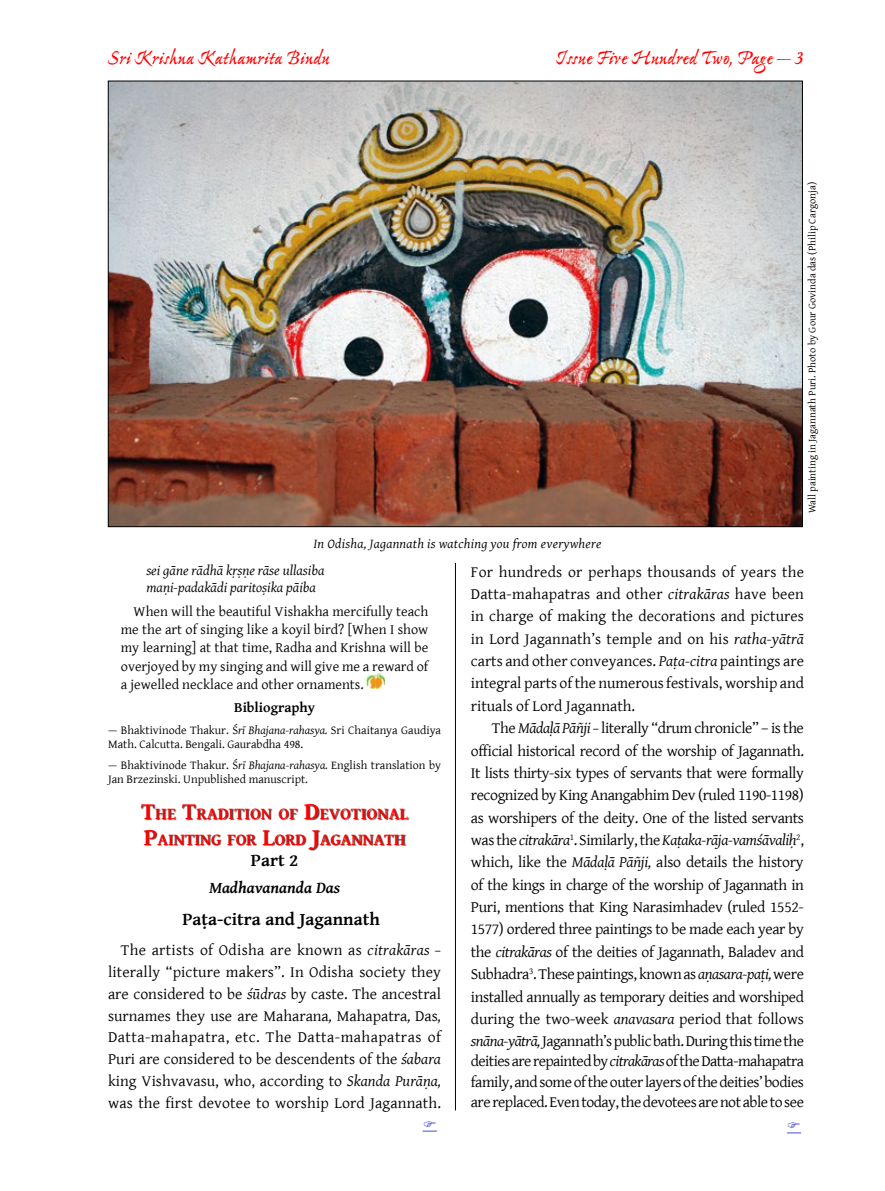
<style>
.page{position:relative;width:885px;height:1191px;background:#fff}
.page>*{position:absolute;margin:0;border:0;box-sizing:border-box;transform-origin:0 0}
.t1{font:700 21px "Ex Ponto Pro";letter-spacing:-.01em;color:#ff0200}
.t2{font:700 18px "Gentium Basic";color:#000}
.t3{font:700 16.8px/25.5px "Gentium Basic";letter-spacing:.005em;color:#ff0200}
.t4{font:italic 700 16.5px "Gentium Basic";color:#000}
.t5{font:15.75px/22px "Gentium Basic";letter-spacing:-.005em;color:#000;text-align:justify}
.t6{font:14.25px/18.3px "Gentium Basic";color:#000;text-align:justify}
.t7{font:italic 14.25px/16.8px "Gentium Basic";color:#000}
.t8{font:700 14.25px "Gentium Basic";color:#000}
.t9{font:italic 13.5px "Gentium Basic";letter-spacing:.02em;color:#000}
.t10{font:12px/14.4px "Gentium Basic";color:#000}
.t11{font:10.5px "Gentium Basic";color:#000}
.s1{font-style:italic}
.s2{font-size:24px}
</style>
<div class="page">
<hr style="left:455px;top:563px;width:1px;height:547px;background:#000">
<img style="left:367px;top:673px;width:18px;height:16px">
<div style="left:141px;top:805px;width:268px;height:46px;background:#000;opacity:.75"></div>
<img style="left:110px;top:83px;width:690px;height:442px">
<svg style="left:422px;top:1130px;width:15px;height:1px"></svg>
<svg style="left:787px;top:1132px;width:14px;height:1px"></svg>
<h1 class="t1" style="left:108px;top:45px;width:223px">Sri Krishna Kathamrita Bindu</h1>
<h1 class="t1" style="left:555px;top:45px;width:250px">Issue Five Hundred Two, Page — 3</h1>
<p class="t11" style="left:804px;top:513px;width:333px;rotate:-90deg">Wall painting in Jagannath Puri. Photo by Gour Govinda das (Philip Cargonja)</p>
<p class="t9" style="left:313px;top:533px;width:289px">In Odisha, Jagannath is watching you from everywhere</p>
<p class="t7" style="left:146px;top:562px;width:180px">sei gāne rādhā kṛṣṇe rāse ullasiba maṇi-padakādi paritoṣika pāiba</p>
<p class="t6" style="left:121px;top:601px;width:309px;text-indent:13px">When will the beautiful Vishakha mercifully teach me the art of singing like a koyil bird? [When I show my learning] at that time, Radha and Krishna will be overjoyed by my singing and will give me a reward of a jewelled necklace and other ornaments.</p>
<p class="t8" style="left:234px;top:696px;width:82px">Bibliography</p>
<p class="t10" style="left:108px;top:722px;width:334px">— Bhaktivinode Thakur. Ś<span class="s1">rī Bhajana-rahasya.</span> Sri Chaitanya Gaudiya<br>Math. Calcutta. Bengali. Gaurabdha 498.</p>
<p class="t10" style="left:108px;top:757px;width:334px">— Bhaktivinode Thakur. Ś<span class="s1">rī Bhajana-rahasya.</span> English translation by<br>Jan Brzezinski. Unpublished manuscript.</p>
<p class="t5" style="left:471px;top:560px;width:334px">For hundreds or perhaps thousands of years the Datta-mahapatras and other <span class="s1">citrakāras</span> have been in charge of making the decorations and pictures in Lord Jagannath’s temple and on his <span class="s1">ratha-yātrā </span>carts and other conveyances. <span class="s1">Paṭa-citra</span> paintings are integral parts of the numerous festivals, worship and rituals of Lord Jagannath.</p>
<p class="t5" style="left:471px;top:716px;width:334px;text-indent:21px">The <span class="s1">Mādaḷā Pāñji –</span> literally “drum chronicle” – is the official historical record of the worship of Jagannath.<br>It lists thirty-six types of servants that were formally recognized by King Anangabhim Dev (ruled 1190-1198) as worshipers of the deity. One of the listed servants was the <span class="s1">citrakāra</span><sup>1</sup>. Similarly, the <span class="s1">Kaṭaka-rāja-vamśāvaliḥ</span><sup>2</sup>, which, like the <span class="s1">Mādaḷā Pāñji,</span> also details the history of the kings in charge of the worship of Jagannath in Puri, mentions that King Narasimhadev (ruled 1552- 1577) ordered three paintings to be made each year by the <span class="s1">citrakāras</span> of the deities of Jagannath, Baladev and Subhadra<sup>3</sup>. These paintings, known as <span class="s1">aṇasara-paṭi,</span> were installed annually as temporary deities and worshiped during the two-week <span class="s1">anavasara</span> period that follows <span class="s1">snāna-yātrā,</span> Jagannath’s public bath. During this time the deities are repainted by <span class="s1">citrakāras</span> of the Datta-mahapatra family, and some of the outer layers of the deities’ bodies are replaced. Even today, the devotees are not able to see</p>
<p class="t3" style="left:141px;top:800px;width:268px"><span class="s2">T</span>HE <span class="s2">T</span>RADITION OF <span class="s2">D</span>EVOTIONAL<br><span class="s2">P</span>AINTING FOR <span class="s2">L</span>ORD <span class="s2">J</span>AGANNATH</p>
<p class="t2" style="left:251px;top:847px;width:49px">Part 2</p>
<p class="t4" style="left:209px;top:875px;width:132px">Madhavananda Das</p>
<p class="t2" style="left:182px;top:905px;width:199px">Paṭa-citra and Jagannath</p>
<p class="t5" style="left:108px;top:939px;width:334px;text-indent:13px">The artists of Odisha are known as <span class="s1">citrakāras – </span>literally “picture makers”. In Odisha society they are considered to be <span class="s1">śūdras</span> by caste. The ancestral surnames they use are Maharana<span class="s1">,</span> Mahapatra<span class="s1">,</span> Das<span class="s1">, </span>Datta-mahapatra, etc. The Datta-mahapatras of Puri are considered to be descendents of the <span class="s1">śabara </span>king Vishvavasu, who, according to <span class="s1">Skanda Purāṇa, </span>was the first devotee to worship Lord Jagannath.</p>
</div>
